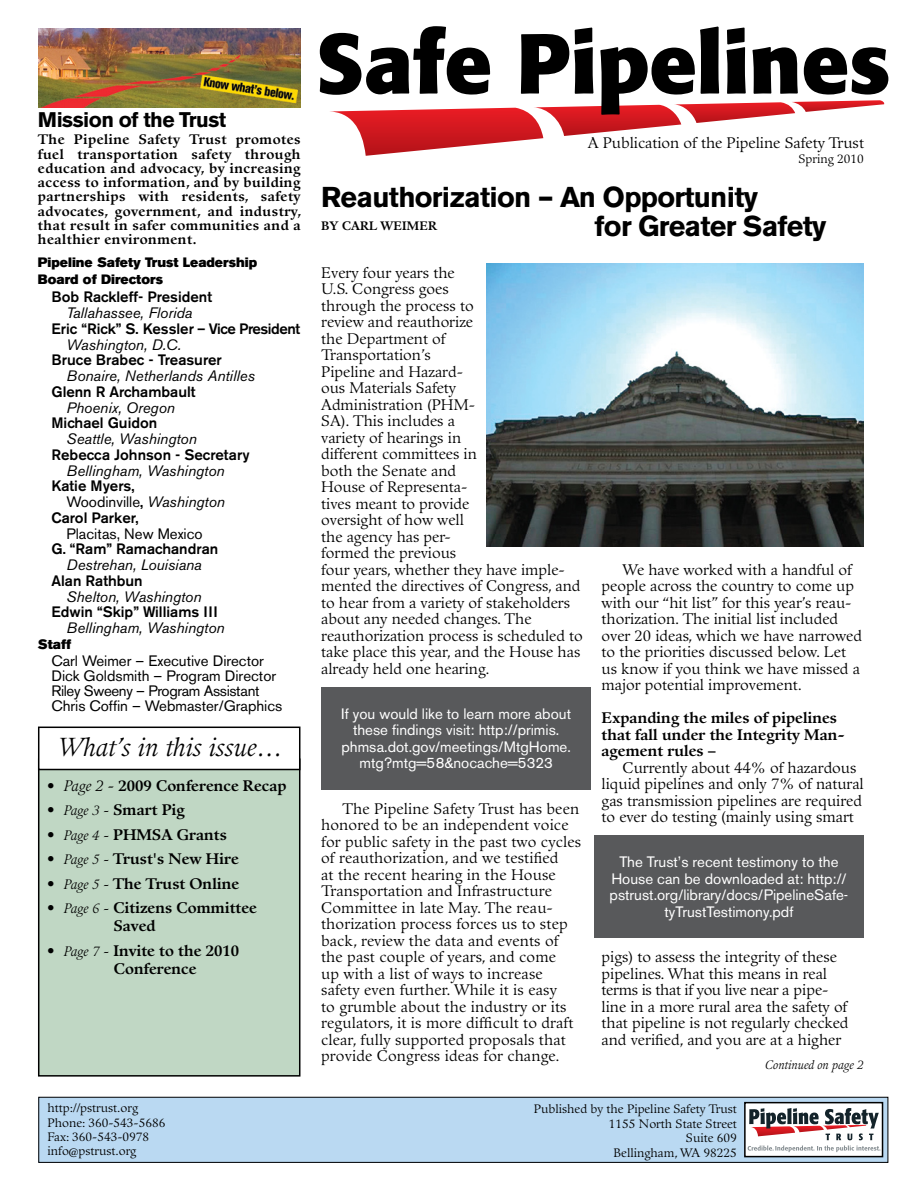
<style>
.page{position:relative;width:918px;height:1188px;background:#fff}
.page>*{position:absolute;margin:0;border:0;box-sizing:border-box;transform-origin:0 0}
.t1{font:700 84px "Formata";color:#000}
.t2{font:700 28.5px/28.5px "Akzidenz Grotesk BE";letter-spacing:-.025em;color:#000}
.t3{font:italic 25.5px "Guardi";color:#000}
.t4{font:700 21px "Akzidenz Grotesk BE";letter-spacing:-.025em;color:#000}
.t5{font:15px/16.5px "Guardi";color:#000}
.t6{font:15px/16.5px "Akzidenz Grotesk BE";color:#fff;text-align:center}
.t7{font:700 15px/24.5px "Guardi";color:#000}
.t8{font:italic 15px "Akzidenz Grotesk BE";color:#000}
.t9{font:500 15px "Akzidenz Grotesk BE";color:#000}
.t10{font:15px/15px "Akzidenz Grotesk BE";color:#000}
.t11{font:500 15px "Akzidenz Grotesk BE";letter-spacing:-.02em;color:#000}
.t12{font:700 13.5px/14.2px "Guardi";letter-spacing:.03em;color:#000;text-align:justify}
.t13{font:13.5px/17.9px "Akzidenz Grotesk BE Super";color:#000}
.t14{font:12px/14.4px "Guardi";color:#000;text-align:right}
.t15{font:italic 12px "Guardi";color:#000}
.t16{font:700 12px "Guardi";color:#000}
.s1{font-weight:500}
.s2{font-style:italic}
.s3{font-weight:400;font-style:italic}
.s4{font-weight:400;font-style:italic;font-size:13.5px}
</style>
<div class="page">
<svg style="left:330px;top:100px;width:554px;height:56px"></svg>
<div style="left:39px;top:1097px;width:849px;height:65px;background:#bad9f2"></div>
<div style="left:38px;top:1097px;width:850px;height:66px;border:1px solid #000"></div>
<div style="left:745px;top:1103px;width:138px;height:54px;background:#fff"></div>
<svg style="left:748px;top:1108px;width:132px;height:44px"></svg>
<div style="left:744px;top:1102px;width:139px;height:55px;border:2px solid #000"></div>
<img style="left:38px;top:29px;width:263px;height:79px">
<div style="left:39px;top:759px;width:261px;height:317px;background:#c0d7c4"></div>
<div style="left:38px;top:758px;width:262px;height:319px;border:2px solid #000"></div>
<img style="left:487px;top:264px;width:377px;height:283px">
<div style="left:39px;top:727px;width:261px;height:43px;background:#fff"></div>
<div style="left:38px;top:727px;width:262px;height:43px;border:2px solid #000"></div>
<div style="left:594px;top:835px;width:270px;height:103px;background:#58595b"></div>
<div style="left:321px;top:687px;width:270px;height:102px;background:#58595b"></div>
<h3 class="t4" style="left:38px;top:107px;width:190px">Mission of the Trust</h3>
<p class="t12" style="left:38px;top:133px;width:265px">The Pipeline Safety Trust promotes fuel transportation safety through education and advocacy, by increasing access to information, and by building partnerships with residents, safety advocates, government, and industry, that result in safer communities and a healthier environment.</p>
<p class="t13" style="left:38px;top:253px;width:221px">Pipeline Safety Trust Leadership<br>Board of Directors</p>
<p class="t9" style="left:51px;top:288px;width:162px">Bob Rackleff- President</p>
<p class="t8" style="left:66px;top:304px;width:127px">Tallahassee, Florida</p>
<p class="t11" style="left:51px;top:319px;width:250px">Eric “Rick” S. Kessler – Vice President</p>
<p class="t8" style="left:66px;top:335px;width:116px">Washington, D.C.</p>
<p class="t9" style="left:51px;top:351px;width:172px">Bruce Brabec - Treasurer</p>
<p class="t8" style="left:66px;top:367px;width:190px">Bonaire, Netherlands Antilles</p>
<p class="t9" style="left:51px;top:382px;width:146px">Glenn R Archambault</p>
<p class="t8" style="left:66px;top:398px;width:110px">Phoenix, Oregon</p>
<p class="t9" style="left:51px;top:414px;width:107px">Michael Guidon</p>
<p class="t8" style="left:66px;top:430px;width:132px">Seattle, Washington</p>
<p class="t9" style="left:51px;top:445px;width:200px">Rebecca Johnson - Secretary</p>
<p class="t8" style="left:66px;top:461px;width:160px">Bellingham, Washington</p>
<p class="t9" style="left:51px;top:477px;width:85px">Katie Myers,</p>
<p class="t10" style="left:66px;top:494px;width:160px">Woodinville<span class="s1">,</span> <span class="s2">Washington</span></p>
<p class="t9" style="left:51px;top:508px;width:89px">Carol Parker,</p>
<p class="t10" style="left:66px;top:526px;width:138px">Placitas, New Mexico</p>
<p class="t9" style="left:51px;top:540px;width:168px">G. “Ram” Ramachandran</p>
<p class="t8" style="left:66px;top:556px;width:137px">Destrehan, Louisiana</p>
<p class="t9" style="left:51px;top:571px;width:93px">Alan Rathbun</p>
<p class="t8" style="left:66px;top:587px;width:137px">Shelton, Washington</p>
<p class="t9" style="left:51px;top:603px;width:168px">Edwin “Skip” Williams III</p>
<p class="t8" style="left:66px;top:619px;width:160px">Bellingham, Washington</p>
<p class="t13" style="left:38px;top:635px;width:35px">Staff</p>
<p class="t10" style="left:51px;top:653px;width:232px">Carl Weimer – Executive Director Dick Goldsmith – Program Director Riley Sweeny – Program Assistant Chris Coffin – Webmaster/Graphics</p>
<h3 class="t3" style="left:58px;top:732px;width:225px">What’s in this issue…</h3>
<p class="t7" style="left:64px;top:774px;width:224px"><span class="s3">Page 2 -</span> 2009 Conference Recap<br><span class="s4">Page 3 -</span> Smart Pig<br><span class="s4">Page 4 -</span> PHMSA Grants<br><span class="s4">Page 5 -</span> Trust's New Hire<br><span class="s4">Page 5 -</span> The Trust Online<br><span class="s4">Page 6 -</span> Citizens Committee</p>
<p class="t7" style="left:64px;top:914px;width:177px;text-indent:50px">Saved<br><span class="s4">Page 7 -</span> Invite to the 2010</p>
<p class="t7" style="left:114px;top:956px;width:84px">Conference</p>
<p class="t14" style="left:48px;top:1101px;width:119px;text-align:left">http://pstrust.org<br>Phone: 360-543-5686<br>Fax: 360-543-0978 info@pstrust.org</p>
<h1 class="t1" style="left:315px;top:11px;width:577px">Safe Pipelines</h1>
<p class="t14" style="left:798px;top:151px;width:67px">Spring 2010</p>
<h2 class="t2" style="left:595px;top:183px;width:233px;text-indent:-273px">Reauthorization – An Opportunity<br>for Greater Safety</h2>
<p class="t5" style="left:588px;top:134px;width:278px">A Publication of the Pipeline Safety Trust</p>
<p class="t16" style="left:321px;top:219px;width:117px">BY CARL WEIMER</p>
<p class="t5" style="left:321px;top:264px;width:263px">Every four years the<br>U.S. Congress goes<br>through the process to<br>review and reauthorize<br>the Department of<br>Transportation’s<br>Pipeline and Hazard-<br>ous Materials Safety<br>Administration (PHM-<br>SA). This includes a<br>variety of hearings in<br>different committees in<br>both the Senate and<br>House of Representa-<br>tives meant to provide<br>oversight of how well<br>the agency has per-<br>formed the previous<br>four years, whether they have imple&shy;mented the directives of Congress, and to hear from a variety of stakeholders about any needed changes. The reauthorization process is scheduled to take place this year, and the House has already held one hearing.</p>
<p class="t6" style="left:341px;top:706px;width:231px">If you would like to learn more about these findings visit: http://primis. phmsa.dot.gov/meetings/MtgHome. mtg?mtg=58&amp;nocache=5323</p>
<p class="t5" style="left:321px;top:800px;width:261px;text-indent:21px">The Pipeline Safety Trust has been honored to be an independent voice for public safety in the past two cycles of reauthorization, and we testified<br>at the recent hearing in the House Transportation and Infrastructure Committee in late May. The reau&shy;thorization process forces us to step back, review the data and events of the past couple of years, and come<br>up with a list of ways to increase safety even further. While it is easy<br>to grumble about the industry or its regulators, it is more difficult to draft clear, fully supported proposals that provide Congress ideas for change.</p>
<p class="t5" style="left:602px;top:561px;width:262px;text-indent:21px">We have worked with a handful of people across the country to come up with our “hit list” for this year’s reau&shy;thorization. The initial list included over 20 ideas, which we have narrowed to the priorities discussed below. Let us know if you think we have missed a major potential improvement.</p>
<p class="t7" style="left:602px;top:710px;width:245px;line-height:16.5px">Expanding the miles of pipelines that fall under the Integrity Man&shy;agement rules –</p>
<p class="t5" style="left:602px;top:759px;width:264px;text-indent:21px">Currently about 44% of hazardous liquid pipelines and only 7% of natural gas transmission pipelines are required to ever do testing (mainly using smart</p>
<p class="t6" style="left:610px;top:854px;width:240px">The Trust’s recent testimony to the House can be downloaded at: http:// pstrust.org/library/docs/PipelineSafe&shy;tyTrustTestimony.pdf</p>
<p class="t5" style="left:602px;top:949px;width:249px">pigs) to assess the integrity of these pipelines. What this means in real terms is that if you live near a pipe&shy;line in a more rural area the safety of that pipeline is not regularly checked and verified, and you are at a higher</p>
<p class="t15" style="left:765px;top:1057px;width:100px">Continued on page 2</p>
<p class="t14" style="left:534px;top:1102px;width:204px">Published by the Pipeline Safety Trust<br>1155 North State Street<br>Suite 609<br>Bellingham, WA 98225</p>
</div>
